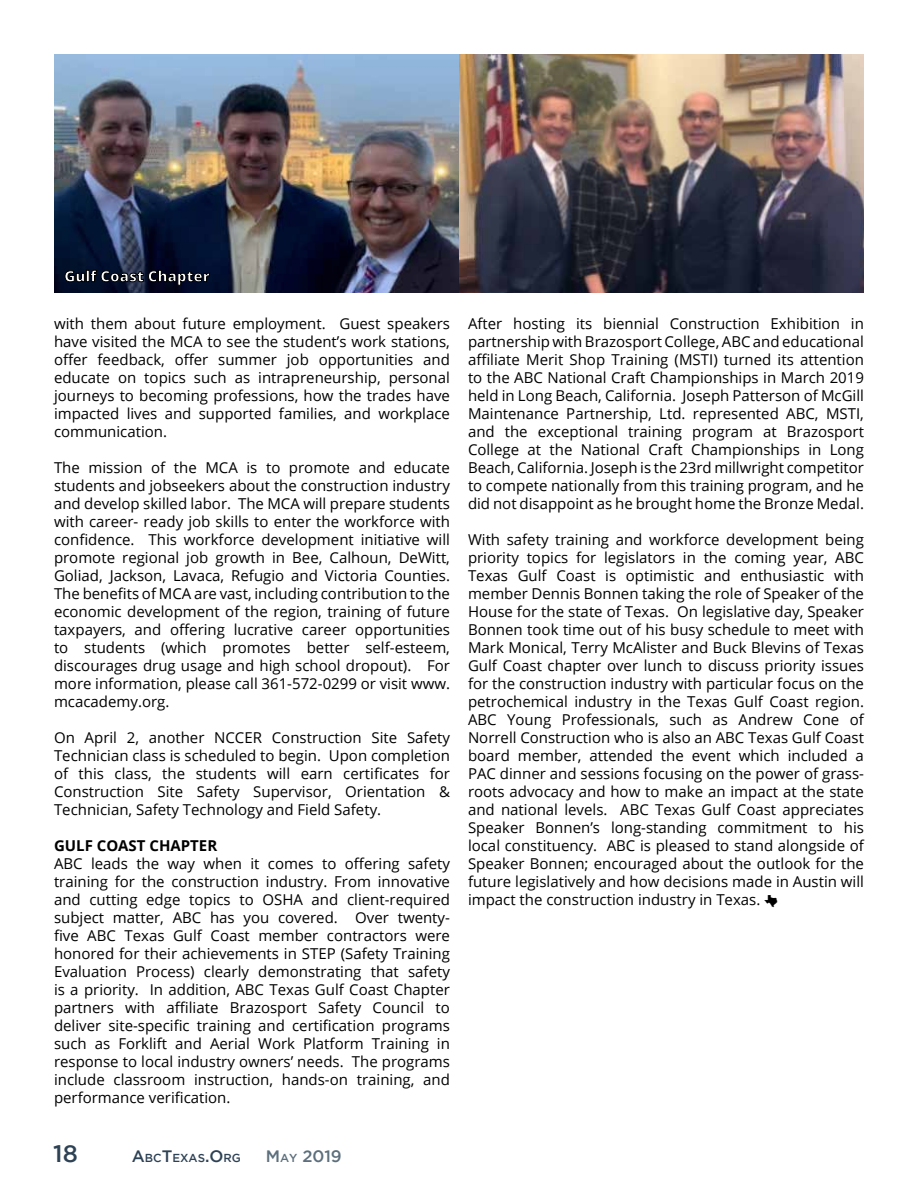
<style>
.page{position:relative;width:918px;height:1188px;background:#fff}
.page>*{position:absolute;margin:0;border:0;box-sizing:border-box;transform-origin:0 0}
.t1{font:500 24px "Gotham";color:#2e4255}
.t2{font:500 16.5px "Gotham";color:#5c6f7c}
.t3{font:15px/18px "Open Sans";color:#000;text-align:justify}
.t4{font:700 15px "Open Sans";color:#000}
.t5{font:500 11.55px "Gotham";color:#2e4255}
.s1{font-size:16.5px}
.s2{font-size:11.55px}
.s3{font-family:"Ding Maps";font-size:13.5px}
</style>
<div class="page">
<img style="left:54px;top:54px;width:810px;height:238px">
<svg style="left:65px;top:270px;width:145px;height:16px;background:#333847"></svg>
<p class="t3" style="left:54px;top:314px;width:398px">with them about future employment. Guest speakers have visited the MCA to see the student’s work stations, offer feedback, offer summer job opportunities and educate on topics such as intrapreneurship, personal journeys to becoming professions, how the trades have impacted lives and supported families, and workplace communication.</p>
<p class="t3" style="left:54px;top:458px;width:398px">The mission of the MCA is to promote and educate students and jobseekers about the construction industry and develop skilled labor. The MCA will prepare students with career- ready job skills to enter the workforce with confidence. This workforce development initiative will promote regional job growth in Bee, Calhoun, DeWitt, Goliad, Jackson, Lavaca, Refugio and Victoria Counties.<br>The benefits of MCA are vast, including contribution to the economic development of the region, training of future taxpayers, and offering lucrative career opportunities to students (which promotes better self-esteem, discourages drug usage and high school dropout). For more information, please call 361-572-0299 or visit www. mcacademy.org.</p>
<p class="t3" style="left:54px;top:728px;width:398px">On April 2, another NCCER Construction Site Safety Technician class is scheduled to begin. Upon completion of this class, the students will earn certificates for Construction Site Safety Supervisor, Orientation &amp; Technician, Safety Technology and Field Safety.</p>
<p class="t4" style="left:54px;top:835px;width:165px">GULF COAST CHAPTER</p>
<p class="t3" style="left:54px;top:854px;width:398px">ABC leads the way when it comes to offering safety training for the construction industry. From innovative and cutting edge topics to OSHA and client-required subject matter, ABC has you covered. Over twenty&shy;five ABC Texas Gulf Coast member contractors were honored for their achievements in STEP (Safety Training Evaluation Process) clearly demonstrating that safety is a priority. In addition, ABC Texas Gulf Coast Chapter partners with affiliate Brazosport Safety Council to deliver site-specific training and certification programs such as Forklift and Aerial Work Platform Training in response to local industry owners’ needs. The programs include classroom instruction, hands-on training, and performance verification.</p>
<h1 class="t1" style="left:53px;top:1140px;width:26px">18</h1>
<p class="t5" style="left:132px;top:1151px;width:111px"><span class="s1">A</span>BC<span class="s1">T</span>EXAS<span class="s1">.O</span>RG</p>
<p class="t2" style="left:266px;top:1147px;width:78px">M<span class="s2">AY</span> 2019</p>
<p class="t3" style="left:468px;top:314px;width:398px">After hosting its biennial Construction Exhibition in partnership with Brazosport College, ABC and educational affiliate Merit Shop Training (MSTI) turned its attention to the ABC National Craft Championships in March 2019 held in Long Beach, California. Joseph Patterson of McGill Maintenance Partnership, Ltd. represented ABC, MSTI, and the exceptional training program at Brazosport College at the National Craft Championships in Long Beach, California. Joseph is the 23rd millwright competitor to compete nationally from this training program, and he did not disappoint as he brought home the Bronze Medal.</p>
<p class="t3" style="left:468px;top:530px;width:398px">With safety training and workforce development being priority topics for legislators in the coming year, ABC Texas Gulf Coast is optimistic and enthusiastic with member Dennis Bonnen taking the role of Speaker of the House for the state of Texas. On legislative day, Speaker Bonnen took time out of his busy schedule to meet with Mark Monical, Terry McAlister and Buck Blevins of Texas Gulf Coast chapter over lunch to discuss priority issues for the construction industry with particular focus on the petrochemical industry in the Texas Gulf Coast region.<br>ABC Young Professionals, such as Andrew Cone of Norrell Construction who is also an ABC Texas Gulf Coast board member, attended the event which included a PAC dinner and sessions focusing on the power of grass&shy;roots advocacy and how to make an impact at the state and national levels. ABC Texas Gulf Coast appreciates Speaker Bonnen’s long-standing commitment to his local constituency. ABC is pleased to stand alongside of Speaker Bonnen; encouraged about the outlook for the future legislatively and how decisions made in Austin will impact the construction industry in Texas. <span class="s3">j</span></p>
</div>
